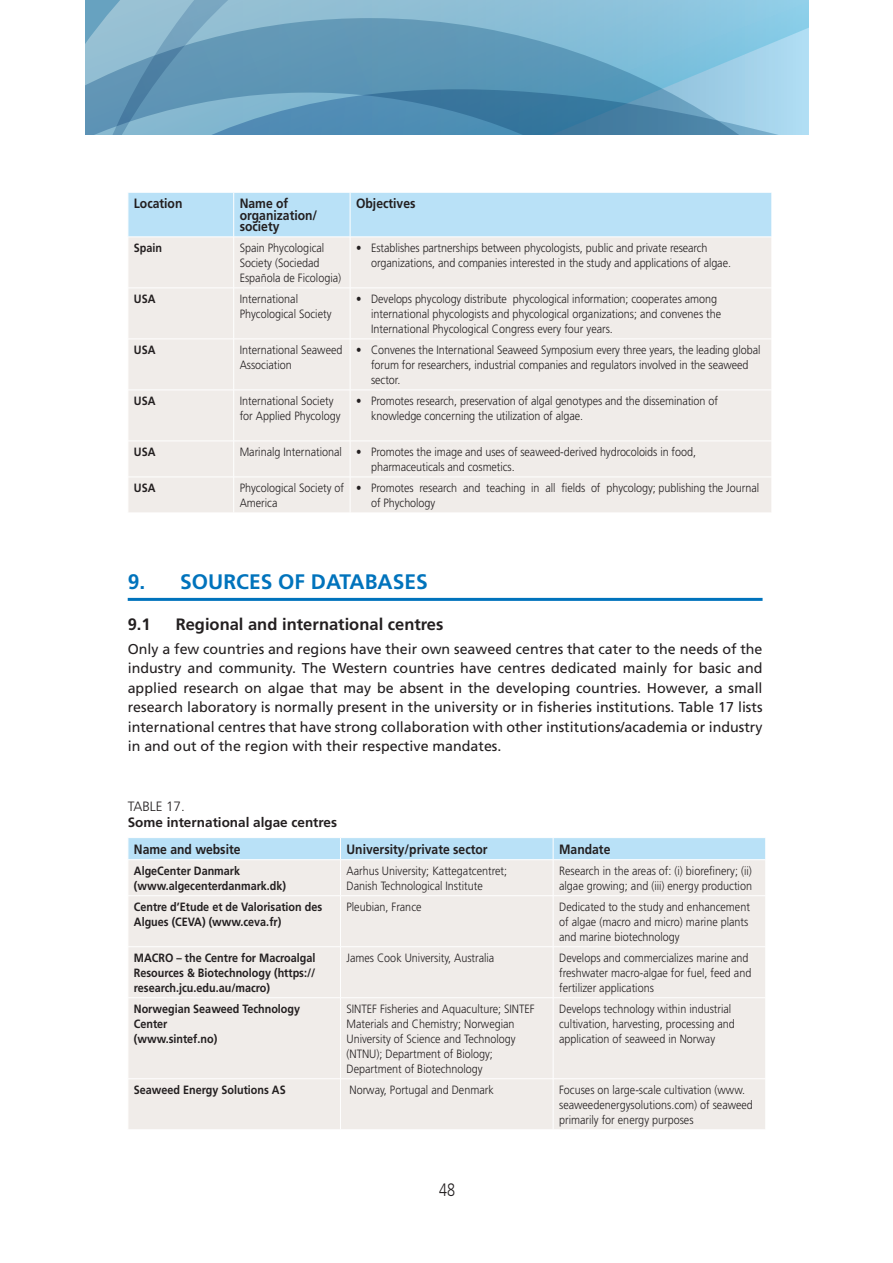
<style>
.page{position:relative;width:893px;height:1263px;background:#fff}
.page>*{position:absolute;margin:0;border:0;box-sizing:border-box;transform-origin:0 0}
.t1{font:700 21px "Frutiger LT Std";color:#0073bc}
.t2{font:300 18px "Frutiger LT Std";color:#231f20;scale:.8 1}
.t3{font:700 16.5px "Frutiger LT Std";color:#231f20}
.NewPara_1{font:14.25px/19.5px "Frutiger LT Std";color:#231f20;text-align:justify}
.TableHeadColumn_E{font:700 13.5px/11.2px "Frutiger LT Std";color:#231f20;scale:.9 1}
.TableTitle_E{font:700 13.5px "Frutiger LT Std";color:#231f20}
.TableNo_E{font:300 13.5px "Frutiger LT Std";letter-spacing:-.005em;color:#231f20}
.TableBody_E{font:300 12px/15px "Frutiger LT Std";color:#231f20;scale:.9 1}
.TableBL{font:300 12px/15px "Frutiger LT Std";letter-spacing:-.005em;color:#231f20;scale:.9 1}
.TableBody_E-2{font:700 12px/15px "Frutiger LT Std";color:#231f20;scale:.9 1}
</style>
<div class="page">
<svg style="left:85px;top:0;width:723px;height:18px;background:#8dbfd6"></svg>
<svg style="left:85px;top:18px;width:723px;height:116px;background:#6ba3c2"></svg>
<hr style="left:128px;top:598px;width:635px;height:3px;background:#0073bc">
<div style="left:129px;top:193px;width:643px;height:44px;background:#b9e1f7"></div>
<div style="left:129px;top:238px;width:642px;height:274px;background:#f0ece9"></div>
<hr style="left:233px;top:192px;width:1px;height:45px;background:#fff">
<hr style="left:350px;top:192px;width:1px;height:45px;background:#fff">
<hr style="left:233px;top:237px;width:1px;height:51px;background:#fff">
<hr style="left:350px;top:237px;width:1px;height:51px;background:#fff">
<hr style="left:128px;top:288px;width:106px;height:1px;background:#fff">
<hr style="left:234px;top:288px;width:116px;height:1px;background:#fff">
<hr style="left:233px;top:288px;width:1px;height:51px;background:#fff">
<hr style="left:350px;top:288px;width:422px;height:1px;background:#fff">
<hr style="left:350px;top:288px;width:1px;height:51px;background:#fff">
<hr style="left:128px;top:339px;width:106px;height:1px;background:#fff">
<hr style="left:234px;top:339px;width:116px;height:1px;background:#fff">
<hr style="left:233px;top:339px;width:1px;height:51px;background:#fff">
<hr style="left:350px;top:339px;width:422px;height:1px;background:#fff">
<hr style="left:350px;top:339px;width:1px;height:51px;background:#fff">
<hr style="left:128px;top:390px;width:106px;height:1px;background:#fff">
<hr style="left:234px;top:390px;width:116px;height:1px;background:#fff">
<hr style="left:233px;top:390px;width:1px;height:51px;background:#fff">
<hr style="left:350px;top:390px;width:422px;height:1px;background:#fff">
<hr style="left:350px;top:390px;width:1px;height:51px;background:#fff">
<hr style="left:128px;top:441px;width:106px;height:1px;background:#fff">
<hr style="left:234px;top:441px;width:116px;height:1px;background:#fff">
<hr style="left:233px;top:441px;width:1px;height:36px;background:#fff">
<hr style="left:350px;top:441px;width:422px;height:1px;background:#fff">
<hr style="left:350px;top:441px;width:1px;height:36px;background:#fff">
<hr style="left:128px;top:477px;width:106px;height:1px;background:#fff">
<hr style="left:234px;top:477px;width:116px;height:1px;background:#fff">
<hr style="left:233px;top:477px;width:1px;height:36px;background:#fff">
<hr style="left:350px;top:477px;width:422px;height:1px;background:#fff">
<hr style="left:350px;top:477px;width:1px;height:36px;background:#fff">
<div style="left:129px;top:860px;width:636px;height:269px;background:#f0ece9"></div>
<div style="left:128px;top:838px;width:638px;height:21px;background:#b9e1f7"></div>
<hr style="left:340px;top:860px;width:1px;height:35px;background:#fff">
<hr style="left:553px;top:860px;width:1px;height:35px;background:#fff">
<hr style="left:128px;top:895px;width:212px;height:1px;background:#fff">
<hr style="left:340px;top:895px;width:213px;height:1px;background:#fff">
<hr style="left:340px;top:896px;width:1px;height:50px;background:#fff">
<hr style="left:553px;top:895px;width:213px;height:1px;background:#fff">
<hr style="left:553px;top:896px;width:1px;height:50px;background:#fff">
<hr style="left:128px;top:946px;width:212px;height:1px;background:#fff">
<hr style="left:340px;top:946px;width:213px;height:1px;background:#fff">
<hr style="left:340px;top:947px;width:1px;height:50px;background:#fff">
<hr style="left:553px;top:946px;width:213px;height:1px;background:#fff">
<hr style="left:553px;top:947px;width:1px;height:50px;background:#fff">
<hr style="left:128px;top:997px;width:212px;height:1px;background:#fff">
<hr style="left:340px;top:997px;width:213px;height:1px;background:#fff">
<hr style="left:340px;top:998px;width:1px;height:80px;background:#fff">
<hr style="left:553px;top:997px;width:213px;height:1px;background:#fff">
<hr style="left:553px;top:998px;width:1px;height:80px;background:#fff">
<hr style="left:128px;top:1078px;width:212px;height:1px;background:#fff">
<hr style="left:340px;top:1078px;width:213px;height:1px;background:#fff">
<hr style="left:340px;top:1079px;width:1px;height:50px;background:#fff">
<hr style="left:553px;top:1078px;width:213px;height:1px;background:#fff">
<hr style="left:553px;top:1079px;width:1px;height:50px;background:#fff">
<p class="TableHeadColumn_E" style="left:134px;top:198px;width:56px">Location</p>
<p class="TableHeadColumn_E" style="left:240px;top:198px;width:88px">Name of organization/</p>
<p class="TableHeadColumn_E" style="left:240px;top:221px;width:46px">society</p>
<p class="TableHeadColumn_E" style="left:356px;top:198px;width:68px">Objectives</p>
<p class="TableBody_E-2" style="left:134px;top:240px;width:33px">Spain</p>
<p class="TableBody_E" style="left:240px;top:240px;width:114px">Spain Phycological<br>Society (Sociedad<br>Española de Ficologia)</p>
<p class="TableBL" style="left:371px;top:240px;width:401px;text-indent:-15px">• Establishes partnerships between phycologists, public and private research organizations, and companies interested in the study and applications of algae.</p>
<p class="TableBody_E-2" style="left:134px;top:291px;width:25px">USA</p>
<p class="TableBody_E" style="left:240px;top:291px;width:103px">International<br>Phycological Society</p>
<p class="TableBL" style="left:371px;top:291px;width:390px;text-indent:-15px">• Develops phycology distribute phycological information; cooperates among international phycologists and phycological organizations; and convenes the<br>International Phycological Congress every four years.</p>
<p class="TableBody_E-2" style="left:134px;top:342px;width:25px">USA</p>
<p class="TableBody_E" style="left:240px;top:342px;width:116px">International Seaweed<br>Association</p>
<p class="TableBL" style="left:371px;top:342px;width:434px;text-indent:-15px">• Convenes the International Seaweed Symposium every three years, the leading global forum for researchers, industrial companies and regulators involved in the seaweed sector.</p>
<p class="TableBody_E-2" style="left:134px;top:393px;width:25px">USA</p>
<p class="TableBody_E" style="left:240px;top:393px;width:114px">International Society for Applied Phycology</p>
<p class="TableBL" style="left:371px;top:393px;width:387px;text-indent:-15px">• Promotes research, preservation of algal genotypes and the dissemination of knowledge concerning the utilization of algae.</p>
<p class="TableBody_E-2" style="left:134px;top:444px;width:25px">USA</p>
<p class="TableBody_E" style="left:240px;top:444px;width:115px">Marinalg International</p>
<p class="TableBL" style="left:371px;top:444px;width:362px;text-indent:-15px">• Promotes the image and uses of seaweed-derived hydrocoloids in food, pharmaceuticals and cosmetics.</p>
<p class="TableBody_E-2" style="left:134px;top:480px;width:25px">USA</p>
<p class="TableBody_E" style="left:240px;top:480px;width:117px">Phycological Society of<br>America</p>
<p class="TableBL" style="left:371px;top:480px;width:433px;text-indent:-15px">• Promotes research and teaching in all fields of phycology; publishing the Journal of Phychology</p>
<p class="t1" style="left:128px;top:570px;width:302px">9. SOURCES OF DATABASES</p>
<p class="t3" style="left:128px;top:615px;width:24px">9.1</p>
<p class="t3" style="left:176px;top:615px;width:269px">Regional and international centres</p>
<p class="NewPara_1" style="left:128px;top:639px;width:636px">Only a few countries and regions have their own seaweed centres that cater to the needs of the industry and community. The Western countries have centres dedicated mainly for basic and applied research on algae that may be absent in the developing countries. However, a small research laboratory is normally present in the university or in fisheries institutions. Table 17 lists international centres that have strong collaboration with other institutions/academia or industry in and out of the region with their respective mandates.</p>
<p class="TableNo_E" style="left:128px;top:798px;width:59px">TABLE 17.</p>
<p class="TableTitle_E" style="left:128px;top:814px;width:211px">Some international algae centres</p>
<p class="TableHeadColumn_E" style="left:134px;top:843px;width:120px">Name and website</p>
<p class="TableHeadColumn_E" style="left:346px;top:843px;width:158px">University/private sector</p>
<p class="TableHeadColumn_E" style="left:559px;top:843px;width:59px">Mandate</p>
<p class="TableBody_E-2" style="left:134px;top:863px;width:120px">AlgeCenter Danmark</p>
<p class="TableBody_E-2" style="left:134px;top:878px;width:171px">(www.algecenterdanmark.dk)</p>
<p class="TableBody_E" style="left:559px;top:863px;width:216px">Research in the areas of: (i) biorefinery; (ii) algae growing; and (iii) energy production</p>
<p class="TableBody_E" style="left:346px;top:863px;width:180px">Aarhus University; Kattegatcentret;</p>
<p class="TableBody_E" style="left:346px;top:878px;width:153px">Danish Technological Institute</p>
<p class="TableBody_E-2" style="left:134px;top:899px;width:211px">Centre d’Etude et de Valorisation des<br>Algues (CEVA) (www.ceva.fr)</p>
<p class="TableBody_E" style="left:346px;top:899px;width:85px">Pleubian, France</p>
<p class="TableBody_E" style="left:559px;top:899px;width:214px">Dedicated to the study and enhancement of algae (macro and micro) marine plants and marine biotechnology</p>
<p class="TableBody_E-2" style="left:134px;top:950px;width:203px;text-align:justify">MACRO – the Centre for Macroalgal Resources &amp; Biotechnology (https:// research.jcu.edu.au/macro)</p>
<p class="TableBody_E" style="left:346px;top:950px;width:166px">James Cook University, Australia</p>
<p class="TableBody_E" style="left:559px;top:950px;width:215px">Develops and commercializes marine and freshwater macro-algae for fuel, feed and fertilizer applications</p>
<p class="TableBody_E-2" style="left:134px;top:1001px;width:186px">Norwegian Seaweed Technology<br>Center</p>
<p class="TableBody_E-2" style="left:134px;top:1031px;width:94px">(www.sintef.no)</p>
<p class="TableBody_E" style="left:346px;top:1001px;width:211px">SINTEF Fisheries and Aquaculture; SINTEF Materials and Chemistry; Norwegian University of Science and Technology (NTNU); Department of Biology; Department of Biotechnology</p>
<p class="TableBody_E" style="left:559px;top:1001px;width:197px">Develops technology within industrial cultivation, harvesting, processing and application of seaweed in Norway</p>
<p class="TableBody_E-2" style="left:134px;top:1082px;width:170px">Seaweed Energy Solutions AS</p>
<p class="TableBody_E" style="left:349px;top:1082px;width:162px">Norway, Portugal and Denmark</p>
<p class="TableBody_E" style="left:559px;top:1082px;width:217px">Focuses on large-scale cultivation (www. seaweedenergysolutions.com) of seaweed primarily for energy purposes</p>
<h2 class="t2" style="left:439px;top:1180px;width:22px">48</h2>
</div>
